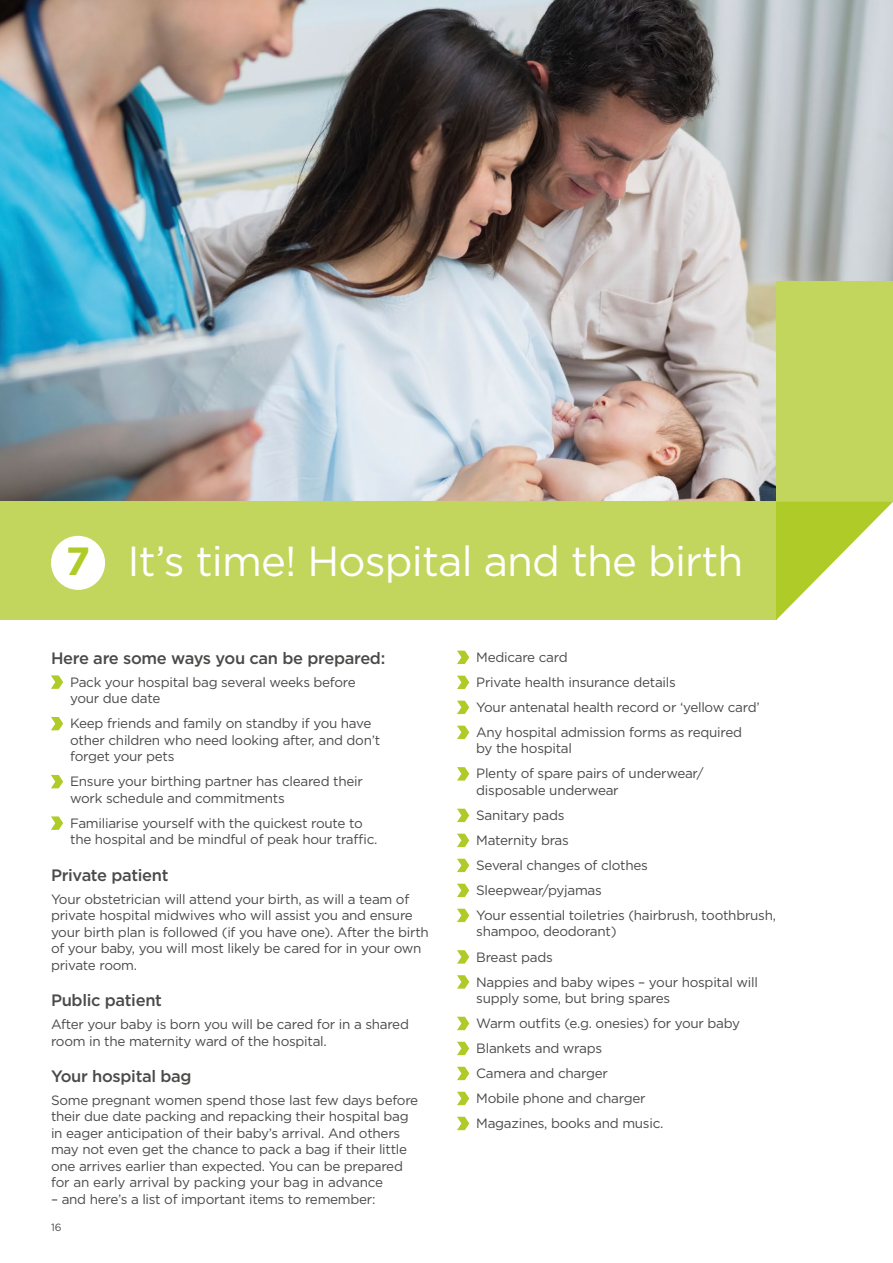
<style>
.page{position:relative;width:893px;height:1263px;background:#fff}
.page>*{position:absolute;margin:0;border:0;box-sizing:border-box;transform-origin:0 0}
.t1{font:42px "Gotham";letter-spacing:-.02em;color:#fff}
.t2{font:500 16.5px "Gotham";letter-spacing:-.02em;color:#4a4a49}
.t3{font:13.5px/25px "Gotham";letter-spacing:-.02em;color:#4a4a49}
.t4{font:10.5px "Gotham";color:#4a4a49}
.s1{font-weight:700;font-size:39.3px;color:#afcb27}
</style>
<div class="page">
<img style="left:0;top:0;width:893px;height:502px">
<div style="left:776px;top:281px;width:117px;height:221px;background:#c2d55c"></div>
<div style="left:0;top:502px;width:776px;height:118px;background:#c2d55c"></div>
<svg style="left:776px;top:502px;width:117px;height:118px"></svg>
<svg style="left:51px;top:675px;width:12px;height:14px"></svg>
<svg style="left:51px;top:717px;width:12px;height:13px"></svg>
<svg style="left:51px;top:775px;width:12px;height:13px"></svg>
<svg style="left:51px;top:816px;width:12px;height:14px"></svg>
<svg style="left:457px;top:651px;width:12px;height:13px"></svg>
<svg style="left:457px;top:676px;width:12px;height:13px"></svg>
<svg style="left:457px;top:701px;width:12px;height:13px"></svg>
<svg style="left:457px;top:726px;width:12px;height:13px"></svg>
<svg style="left:457px;top:767px;width:12px;height:13px"></svg>
<svg style="left:457px;top:809px;width:12px;height:13px"></svg>
<svg style="left:457px;top:834px;width:12px;height:13px"></svg>
<svg style="left:457px;top:859px;width:12px;height:13px"></svg>
<svg style="left:457px;top:884px;width:12px;height:13px"></svg>
<svg style="left:457px;top:909px;width:12px;height:13px"></svg>
<svg style="left:457px;top:950px;width:12px;height:14px"></svg>
<svg style="left:457px;top:975px;width:12px;height:14px"></svg>
<svg style="left:457px;top:1017px;width:12px;height:13px"></svg>
<svg style="left:457px;top:1042px;width:12px;height:13px"></svg>
<svg style="left:457px;top:1067px;width:12px;height:13px"></svg>
<svg style="left:457px;top:1092px;width:12px;height:13px"></svg>
<svg style="left:457px;top:1117px;width:12px;height:13px"></svg>
<div style="left:51px;top:536px;width:54px;height:54px;background:#fff;border-radius:50%"></div>
<h1 class="t1" style="left:66px;top:534px;width:679px"><span class="s1">7</span> It’s time! Hospital and the birth</h1>
<p class="t2" style="left:51px;top:647px;width:336px">Here are some ways you can be prepared:</p>
<p class="t3" style="left:70px;top:673px;width:287px;line-height:16.5px">Pack your hospital bag several weeks before your due date</p>
<p class="t3" style="left:70px;top:715px;width:312px;line-height:16.5px">Keep friends and family on standby if you have other children who need looking after, and don’t forget your pets</p>
<p class="t3" style="left:70px;top:773px;width:294px;line-height:16.5px">Ensure your birthing partner has cleared their work schedule and commitments</p>
<p class="t3" style="left:70px;top:814px;width:309px;line-height:16.5px">Familiarise yourself with the quickest route to the hospital and be mindful of peak hour traffic.</p>
<p class="t2" style="left:51px;top:864px;width:119px">Private patient</p>
<p class="t3" style="left:51px;top:890px;width:379px;line-height:16.5px">Your obstetrician will attend your birth, as will a team of private hospital midwives who will assist you and ensure your birth plan is followed (if you have one). After the birth of your baby, you will most likely be cared for in your own private room.</p>
<p class="t2" style="left:51px;top:989px;width:112px">Public patient</p>
<p class="t3" style="left:51px;top:1016px;width:359px;line-height:16.5px">After your baby is born you will be cared for in a shared room in the maternity ward of the hospital.</p>
<p class="t2" style="left:51px;top:1065px;width:142px">Your hospital bag</p>
<p class="t3" style="left:51px;top:1091px;width:369px;line-height:16.5px">Some pregnant women spend those last few days before their due date packing and repacking their hospital bag in eager anticipation of their baby’s arrival. And others may not even get the chance to pack a bag if their little one arrives earlier than expected. You can be prepared for an early arrival by packing your bag in advance</p>
<p class="t3" style="left:51px;top:1186px;width:326px">– and here’s a list of important items to remember:</p>
<p class="t4" style="left:51px;top:1220px;width:12px">16</p>
<p class="t3" style="left:476px;top:644px;width:285px">Medicare card<br>Private health insurance details<br>Your antenatal health record or ‘yellow card’ Any hospital admission forms as required</p>
<p class="t3" style="left:476px;top:736px;width:229px">by the hospital<br>Plenty of spare pairs of underwear/</p>
<p class="t3" style="left:476px;top:777px;width:301px">disposable underwear<br>Sanitary pads<br>Maternity bras<br>Several changes of clothes<br>Sleepwear/pyjamas<br>Your essential toiletries (hairbrush, toothbrush,</p>
<p class="t3" style="left:476px;top:919px;width:283px">shampoo, deodorant)<br>Breast pads<br>Nappies and baby wipes – your hospital will</p>
<p class="t3" style="left:476px;top:985px;width:265px">supply some, but bring spares<br>Warm outfits (e.g. onesies) for your baby<br>Blankets and wraps<br>Camera and charger<br>Mobile phone and charger<br>Magazines, books and music.</p>
</div>
